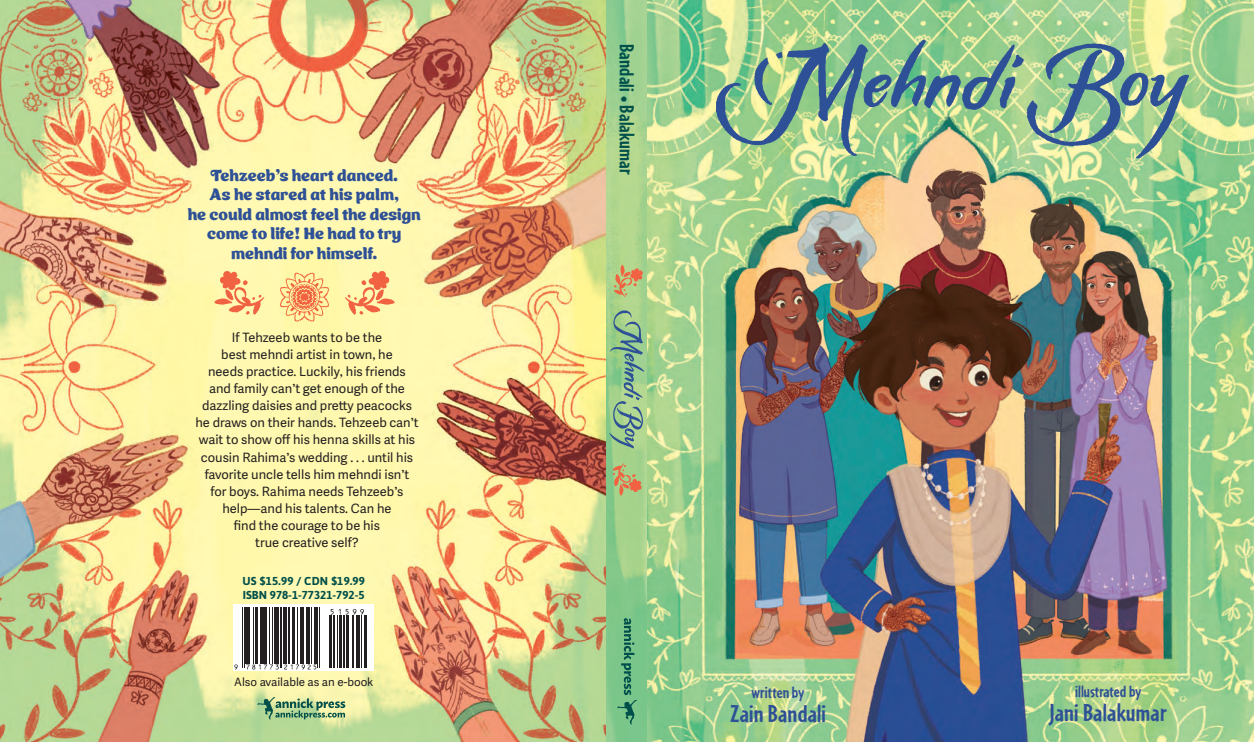
<style>
.page{position:relative;width:1254px;height:742px;background:#fff}
.page>*{position:absolute;margin:0;border:0;box-sizing:border-box;transform-origin:0 0}
.Creator{font:700 25.62px "Cafeteria";letter-spacing:.01em;color:#2e5096}
.Spine_Creator{font:700 21.25px "Cafeteria";letter-spacing:.01em;color:#004f4a}
.Credit{font:700 17px "Cafeteria";color:#2e5096}
.Epigraph{font:16.25px/19.5px "Ice Cream Standard";color:#2e5096;text-align:center}
.P1{font:12.88px/17.1px "Adelle Sans";color:#231f20;text-align:center}
.Ebook{font:11.5px "Adelle Sans";color:#231f20}
.Price{font:700 11.5px "Asap";color:#004f4a}
.Price-2{font:700 11.5px "Asap";letter-spacing:.02em;color:#004f4a}
.s1{font-family:"New Kansas"}
</style>
<div class="page">
<img style="left:0;top:0;width:606px;height:741px">
<svg style="left:233px;top:604px;width:141px;height:66px"></svg>
<hr style="left:242px;top:606px;width:1px;height:61px;background:#231f20">
<hr style="left:243px;top:606px;width:1px;height:61px;background:#231f20">
<hr style="left:245px;top:606px;width:3px;height:57px;background:#231f20">
<hr style="left:248px;top:606px;width:2px;height:57px;background:#231f20">
<hr style="left:253px;top:606px;width:1px;height:57px;background:#231f20">
<hr style="left:255px;top:606px;width:1px;height:57px;background:#231f20">
<hr style="left:256px;top:606px;width:2px;height:57px;background:#231f20">
<hr style="left:260px;top:606px;width:1px;height:57px;background:#231f20">
<hr style="left:262px;top:606px;width:3px;height:57px;background:#231f20">
<hr style="left:265px;top:606px;width:2px;height:57px;background:#231f20">
<hr style="left:269px;top:606px;width:1px;height:57px;background:#231f20">
<hr style="left:272px;top:606px;width:1px;height:57px;background:#231f20">
<hr style="left:274px;top:606px;width:3px;height:57px;background:#231f20">
<hr style="left:278px;top:606px;width:1px;height:57px;background:#231f20">
<hr style="left:279px;top:606px;width:1px;height:61px;background:#231f20">
<hr style="left:281px;top:606px;width:1px;height:61px;background:#231f20">
<hr style="left:283px;top:606px;width:1px;height:57px;background:#231f20">
<hr style="left:285px;top:606px;width:2px;height:57px;background:#231f20">
<hr style="left:288px;top:606px;width:2px;height:57px;background:#231f20">
<hr style="left:292px;top:606px;width:1px;height:57px;background:#231f20">
<hr style="left:294px;top:606px;width:1px;height:57px;background:#231f20">
<hr style="left:297px;top:606px;width:1px;height:57px;background:#231f20">
<hr style="left:300px;top:606px;width:2px;height:57px;background:#231f20">
<hr style="left:303px;top:606px;width:1px;height:57px;background:#231f20">
<hr style="left:306px;top:606px;width:1px;height:57px;background:#231f20">
<hr style="left:308px;top:606px;width:2px;height:57px;background:#231f20">
<hr style="left:311px;top:606px;width:1px;height:57px;background:#231f20">
<hr style="left:314px;top:606px;width:2px;height:57px;background:#231f20">
<hr style="left:317px;top:606px;width:1px;height:61px;background:#231f20">
<hr style="left:319px;top:606px;width:1px;height:61px;background:#231f20">
<svg style="left:234px;top:664px;width:4px;height:5px"></svg>
<svg style="left:246px;top:664px;width:70px;height:5px"></svg>
<svg style="left:330px;top:608px;width:3px;height:6px"></svg>
<svg style="left:339px;top:608px;width:25px;height:6px"></svg>
<hr style="left:329px;top:615px;width:1px;height:52px;background:#231f20">
<hr style="left:330px;top:615px;width:2px;height:52px;background:#231f20">
<hr style="left:333px;top:615px;width:1px;height:52px;background:#231f20">
<hr style="left:337px;top:615px;width:1px;height:52px;background:#231f20">
<hr style="left:338px;top:615px;width:1px;height:52px;background:#231f20">
<hr style="left:340px;top:615px;width:2px;height:52px;background:#231f20">
<hr style="left:343px;top:615px;width:2px;height:52px;background:#231f20">
<hr style="left:346px;top:615px;width:1px;height:52px;background:#231f20">
<hr style="left:347px;top:615px;width:2px;height:52px;background:#231f20">
<hr style="left:352px;top:615px;width:1px;height:52px;background:#231f20">
<hr style="left:353px;top:615px;width:1px;height:52px;background:#231f20">
<hr style="left:356px;top:615px;width:1px;height:52px;background:#231f20">
<hr style="left:357px;top:615px;width:3px;height:52px;background:#231f20">
<hr style="left:361px;top:615px;width:1px;height:52px;background:#231f20">
<hr style="left:364px;top:615px;width:1px;height:52px;background:#231f20">
<hr style="left:365px;top:615px;width:2px;height:52px;background:#231f20">
<svg style="left:257px;top:696px;width:88px;height:23px;background:#9abb89"></svg>
<img style="left:183px;top:260px;width:244px;height:66px">
<img style="left:606px;top:0;width:647px;height:741px">
<img style="left:605px;top:248px;width:44px;height:53px">
<img style="left:600px;top:304px;width:53px;height:150px">
<img style="left:603px;top:456px;width:45px;height:53px">
<svg style="left:617px;top:618px;width:20px;height:106px;background:#60ac7c"></svg>
<img style="left:649px;top:0;width:604px;height:432px">
<p class="Epigraph" style="left:188px;top:164px;width:234px">Tehzeeb’s heart danced.<br>As he stared at his palm,<br>he could almost feel the design come to life! He had to try</p>
<p class="Epigraph" style="left:231px;top:242px;width:147px">mehndi for himself.</p>
<p class="P1" style="left:232px;top:328px;width:152px">If Tehzeeb wants to be the</p>
<p class="P1" style="left:221px;top:345px;width:173px">best mehndi artist in town<span class="s1">,</span> he</p>
<p class="P1" style="left:208px;top:362px;width:199px">needs practice. Luckily<span class="s1">,</span> his friends</p>
<p class="P1" style="left:202px;top:379px;width:211px">and family can<span class="s1">’</span>t get enough of the dazzling daisies and pretty peacocks</p>
<p class="P1" style="left:195px;top:413px;width:225px">he draws on their hands. Tehzeeb can<span class="s1">’</span>t wait to show off his henna skills at his cousin Rahima<span class="s1">’</span>s wedding . . . until his favorite uncle tells him mehndi isn<span class="s1">’</span>t</p>
<p class="P1" style="left:210px;top:482px;width:194px">for boys. Rahima needs Tehzeeb<span class="s1">’</span>s</p>
<p class="P1" style="left:222px;top:499px;width:171px">help—and his talents. Can he</p>
<p class="P1" style="left:234px;top:516px;width:148px">find the courage to be his</p>
<p class="P1" style="left:255px;top:533px;width:105px">true creative self?</p>
<p class="Price-2" style="left:242px;top:573px;width:124px">US $15.99 / CDN $19.99</p>
<p class="Price" style="left:243px;top:587px;width:123px">ISBN 978-1-77321-792-5</p>
<p class="Ebook" style="left:234px;top:673px;width:141px">Also available as an e-book</p>
<p class="Spine_Creator" style="left:640px;top:44px;width:133px;rotate:90deg">Bandali • Balakumar</p>
<p class="Credit" style="left:751px;top:681px;width:55px">written by</p>
<p class="Creator" style="left:730px;top:696px;width:97px">Zain Bandali</p>
<p class="Credit" style="left:1075px;top:680px;width:68px">illustrated by</p>
<p class="Creator" style="left:1049px;top:696px;width:119px">Jani Balakumar</p>
</div>
